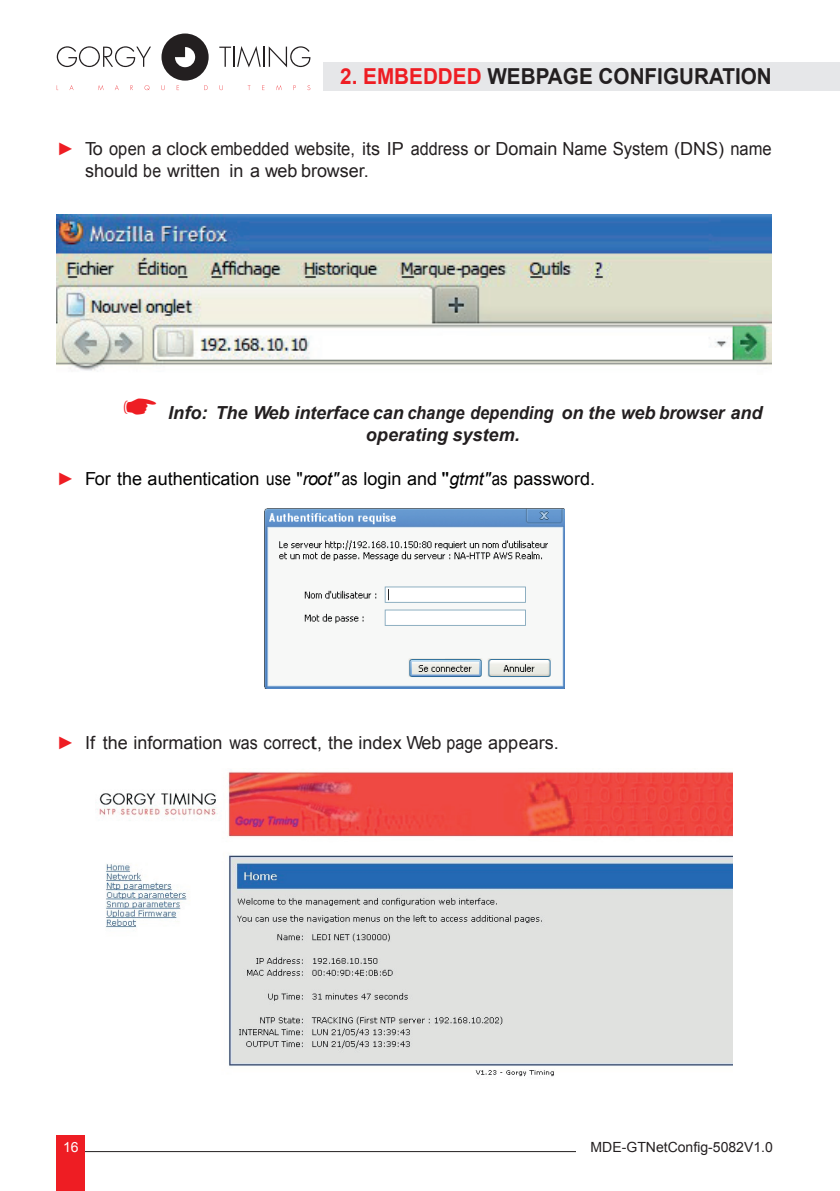
<style>
.page{position:relative;width:840px;height:1191px;background:#fff}
.page>*{position:absolute;margin:0;border:0;box-sizing:border-box;transform-origin:0 0}
.t1{font:700 22px "Arial";color:#231f20;scale:.94 1}
.t2{font:700 22px "Arial";color:#ee1d23;scale:.94 1}
.t3{font:18px/22px "Arial";color:#231f20}
.t4{font:italic 700 18px/22px "Arial";color:#231f20;text-align:center}
.t5{font:18px "Arial";color:#000001}
.t6{font:14px "Arial";color:#231f20}
.t7{font:14px "Arial";color:#fff}
.s1{color:#ee1d23}
.s2{font-style:italic}
</style>
<div class="page">
<hr style="left:61px;top:1151px;width:694px;height:1px;background:#231f20">
<div style="left:57px;top:1136px;width:28px;height:55px;background:#ee1d23"></div>
<svg style="left:57px;top:46px;width:94px;height:21px"></svg>
<svg style="left:219px;top:46px;width:91px;height:21px"></svg>
<svg style="left:69px;top:85px;width:4px;height:5px"></svg>
<svg style="left:98px;top:85px;width:5px;height:5px"></svg>
<svg style="left:115px;top:85px;width:4px;height:5px"></svg>
<svg style="left:130px;top:85px;width:3px;height:5px"></svg>
<svg style="left:144px;top:85px;width:5px;height:5px"></svg>
<svg style="left:161px;top:34px;width:47px;height:56px"></svg>
<svg style="left:219px;top:85px;width:4px;height:5px"></svg>
<svg style="left:276px;top:85px;width:5px;height:5px"></svg>
<div style="left:323px;top:62px;width:516px;height:28px;background:#e6e7e9"></div>
<div style="left:575px;top:1141px;width:197px;height:12px;background:#fff"></div>
<img style="left:57px;top:215px;width:714px;height:156px">
<img style="left:264px;top:509px;width:299px;height:179px">
<img style="left:97px;top:769px;width:635px;height:308px">
<p class="t2" style="left:340px;top:61px;width:90px">2. EMBEDDED</p>
<p class="t1" style="left:487px;top:61px;width:67px">WEBPAGE</p>
<p class="t1" style="left:598px;top:61px;width:76px">CONFIGURATI</p>
<p class="t1" style="left:740px;top:61px;width:31px">ON</p>
<p class="t3" style="left:85px;top:137px;width:687px;text-indent:-28px"><span class="s1">►</span> To open a clock embedded website, its IP address or Domain Name System (DNS) name should be written in a web browser.</p>
<p class="t4" style="left:123px;top:402px;width:640px"><span class="s1">☛</span> Info: The Web interface can change depending on the web browser and operating system.</p>
<p class="t5" style="left:57px;top:466px;width:539px"><span class="s1">►</span> For the authentication use "<span class="s2">root"</span> as login and "<span class="s2">gtmt"</span>as password.</p>
<p class="t3" style="left:57px;top:731px;width:503px"><span class="s1">►</span> If the information was correct, the index Web page appears.</p>
<p class="t7" style="left:63px;top:1137px;width:17px">16</p>
<p class="t6" style="left:590px;top:1137px;width:184px">MDE-GTNetConfig-5082V1.0</p>
</div>
